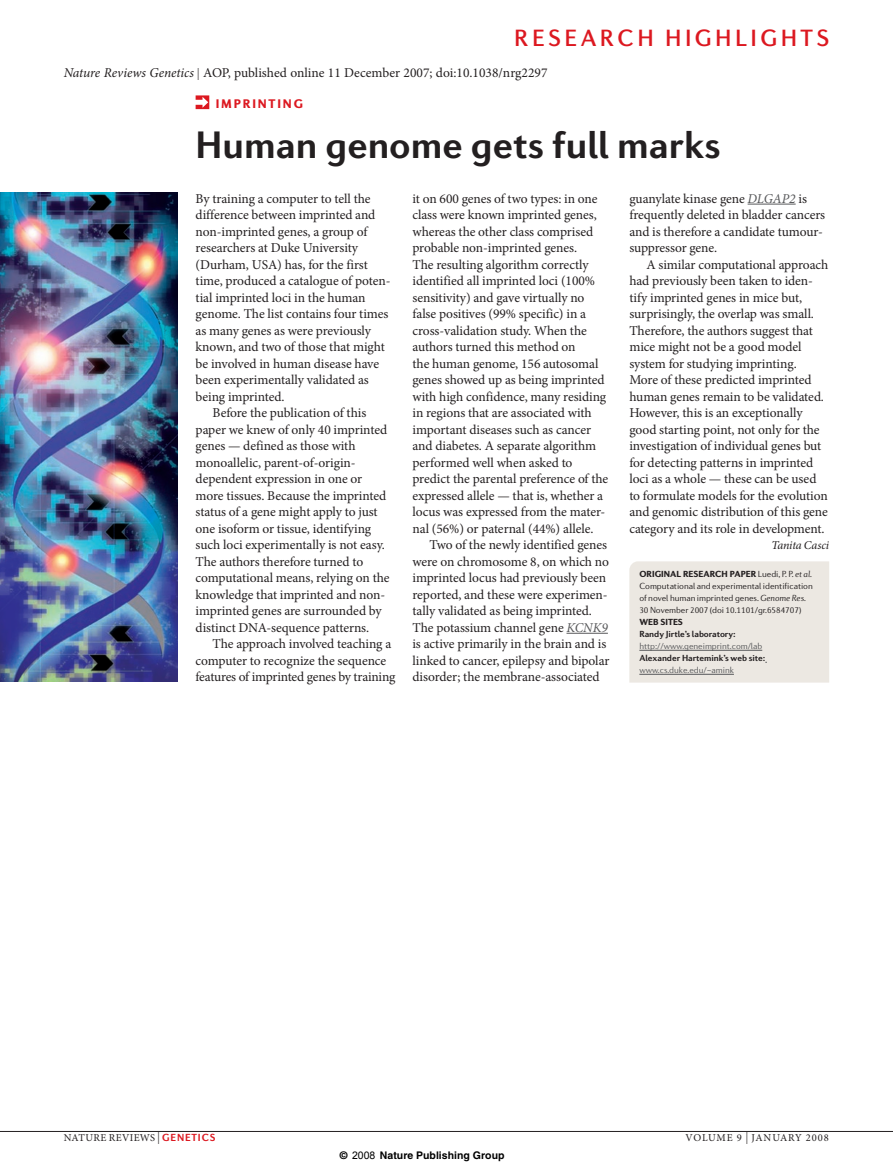
<style>
.page{position:relative;width:893px;height:1174px;background:#fff}
.page>*{position:absolute;margin:0;border:0;box-sizing:border-box;transform-origin:0 0}
.t1{font:700 39px "Diverda Sans LT Std";color:#231f20}
.sectionheader{font:500 24px "Diverda Sans LT Std";letter-spacing:.14em;color:#dc1820}
.bodyindent{font:13.5px/16.5px "Minion Pro";letter-spacing:-.01em;color:#231f20}
.bodyfirst{font:13.5px/16.5px "Minion Pro";letter-spacing:-.01em;color:#231f20}
.ministrap{font:900 12.75px "Diverda Sans LT Std";color:#dc1820}
.author{font:italic 12px "Minion Pro";letter-spacing:-.015em;color:#231f20}
.t2{font:10.5px "Minion Pro";letter-spacing:.05em;color:#231f20}
.t3{font:700 10.5px "Helvetica";color:#000}
.t4{font:300 9px/12px "Diverda Sans LT Std";letter-spacing:-.005em;color:#231f20}
.s1{font-style:italic}
.s2{font-size:12px}
.s3{font-style:italic;color:#57585a}
.s4{font-weight:900}
.s5{font-weight:700}
.s6{color:#57585a}
.s7{font-family:"Diverda Sans LT Std";font-weight:700;color:#dc1820}
.s8{font-family:"Arial";font-weight:400}
</style>
<div class="page">
<hr style="left:0;top:1131px;width:893px;height:1px;background:#231f20">
<hr style="left:566px;top:633px;width:42px;height:1px;background:#57585a">
<hr style="left:748px;top:204px;width:48px;height:1px;background:#57585a">
<div style="left:629px;top:561px;width:200px;height:121px;background:#ece8e2"></div>
<hr style="left:639px;top:674px;width:95px;height:1px;background:#57585a">
<svg style="left:196px;top:95px;width:13px;height:14px"></svg>
<img style="left:0;top:192px;width:178px;height:490px">
<p class="sectionheader" style="left:514px;top:24px;width:316px">RESEARCH HIGHLIGHTS</p>
<p class="bodyindent" style="left:64px;top:64px;width:485px"><span class="s1">Nature Reviews Genetics</span> <span class="s2">|</span> AOP, published online 11 December 2007; doi:10.1038/nrg2297</p>
<p class="ministrap" style="left:216px;top:96px;width:28px">IMPRINTING</p>
<p class="t1" style="left:196px;top:122px;width:526px">Human genome gets full marks</p>
<p class="bodyfirst" style="left:196px;top:190px;width:196px">By training a computer to tell the difference between imprinted and non-imprinted genes, a group of researchers at Duke University (Durham, USA) has, for the first time, produced a catalogue of poten&shy;tial imprinted loci in the human genome. The list contains four times as many genes as were previously known, and two of those that might be involved in human disease have been experimentally validated as being imprinted.</p>
<p class="bodyindent" style="left:196px;top:405px;width:196px;text-indent:17px">Before the publication of this paper we knew of only 40 imprinted genes — defined as those with monoallelic, parent-of-origin&shy;dependent expression in one or more tissues. Because the imprinted status of a gene might apply to just one isoform or tissue, identifying such loci experimentally is not easy.<br>The authors therefore turned to computational means, relying on the knowledge that imprinted and non&shy;imprinted genes are surrounded by distinct DNA-sequence patterns.</p>
<p class="bodyindent" style="left:196px;top:636px;width:201px;text-indent:17px">The approach involved teaching a computer to recognize the sequence features of imprinted genes by training</p>
<p class="bodyindent" style="left:412px;top:190px;width:197px">it on 600 genes of two types: in one class were known imprinted genes, whereas the other class comprised probable non-imprinted genes.<br>The resulting algorithm correctly identified all imprinted loci (100% sensitivity) and gave virtually no false positives (99% specific) in a cross-validation study. When the authors turned this method on<br>the human genome, 156 autosomal genes showed up as being imprinted with high confidence, many residing in regions that are associated with important diseases such as cancer and diabetes. A separate algorithm performed well when asked to predict the parental preference of the expressed allele — that is, whether a locus was expressed from the mater&shy;nal (56%) or paternal (44%) allele.</p>
<p class="bodyindent" style="left:412px;top:537px;width:198px;text-indent:17px">Two of the newly identified genes were on chromosome 8, on which no imprinted locus had previously been reported, and these were experimen&shy;tally validated as being imprinted.<br>The potassium channel gene <span class="s3">KCNK9 </span>is active primarily in the brain and is linked to cancer, epilepsy and bipolar disorder; the membrane-associated</p>
<p class="bodyindent" style="left:629px;top:190px;width:197px">guanylate kinase gene <span class="s3">DLGAP2</span> is frequently deleted in bladder cancers and is therefore a candidate tumour&shy;suppressor gene.</p>
<p class="bodyindent" style="left:629px;top:256px;width:200px;text-indent:17px">A similar computational approach had previously been taken to iden&shy;tify imprinted genes in mice but, surprisingly, the overlap was small.<br>Therefore, the authors suggest that mice might not be a good model system for studying imprinting.<br>More of these predicted imprinted human genes remain to be validated.<br>However, this is an exceptionally good starting point, not only for the investigation of individual genes but for detecting patterns in imprinted loci as a whole — these can be used to formulate models for the evolution and genomic distribution of this gene category and its role in development.</p>
<p class="author" style="left:771px;top:537px;width:59px">Tanita Casci</p>
<p class="t4" style="left:639px;top:568px;width:175px"><span class="s4">ORIGINAL RESEARCH PAPER</span> Luedi, P. P. <span class="s1">et al.<br></span>Computational and experimental identification of novel human imprinted genes. <span class="s1">Genome Res.<br></span>30 November 2007 (doi 10.1101/gr.6584707)<br><span class="s4">WEB SITES<br></span><span class="s5">Randy Jirtle’s laboratory: </span><span class="s6">http://www.geneimprint.com/lab<br></span><span class="s5">Alexander Hartemink’s web site: </span><span class="s6">www.cs.duke.edu/~amink</span></p>
<p class="t2" style="left:64px;top:1130px;width:9px">natu</p>
<p class="t2" style="left:93px;top:1130px;width:123px">re reviews <span class="s2">|</span> <span class="s7">genetics</span></p>
<p class="t2" style="left:685px;top:1130px;width:79px">vo lum e 9 <span class="s2">|</span> janua</p>
<p class="t2" style="left:788px;top:1130px;width:42px">ry 2008</p>
<p class="t3" style="left:340px;top:1148px;width:166px">© <span class="s8">2008</span> Nature Publishing Group</p>
</div>
